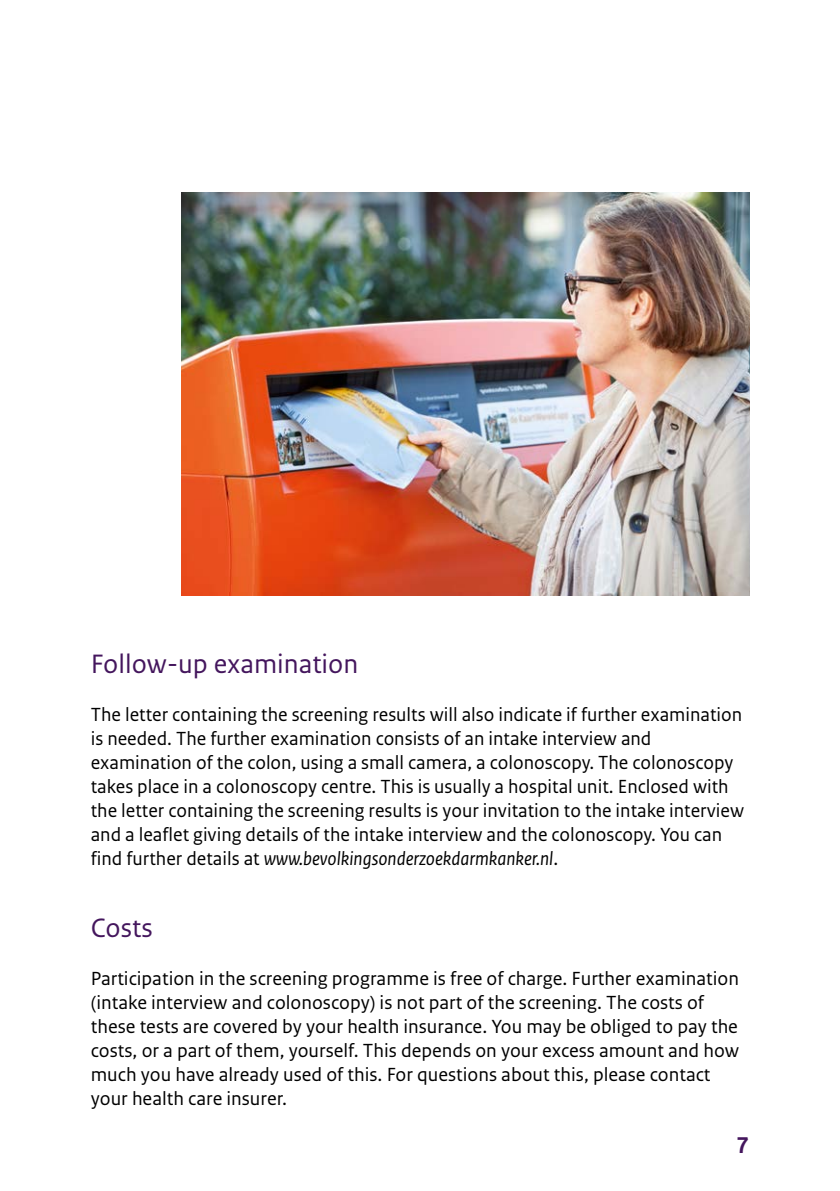
<style>
.page{position:relative;width:840px;height:1191px;background:#fff}
.page>*{position:absolute;margin:0;border:0;box-sizing:border-box;transform-origin:0 0}
._06_RIVM_Alineakop_v{font:28px "Rijksoverheid Sans Text";color:#44165d}
.t1{font:700 24px "Rijksoverheid Sans Text";color:#44165d}
._10_RIVM_Broodtekst{font:20px/24px "Rijksoverheid Sans Text";color:#000}
.s1{font-style:italic}
</style>
<div class="page">
<img style="left:181px;top:193px;width:567px;height:402px">
<p class="_06_RIVM_Alineakop_v" style="left:91px;top:648px;width:269px">Follow-up examination</p>
<p class="_10_RIVM_Broodtekst" style="left:91px;top:703px;width:654px">The letter containing the screening results will also indicate if further examination is needed. The further examination consists of an intake interview and examination of the colon, using a small camera, a colonoscopy. The colonoscopy takes place in a colonoscopy centre. This is usually a hospital unit. Enclosed with the letter containing the screening results is your invitation to the intake interview and a leaflet giving details of the intake interview and the colonoscopy. You can find further details at <span class="s1">www.bevolkingsonderzoekdarmkanker.nl</span>.</p>
<p class="_06_RIVM_Alineakop_v" style="left:91px;top:912px;width:63px">Costs</p>
<p class="_10_RIVM_Broodtekst" style="left:91px;top:967px;width:649px">Participation in the screening programme is free of charge. Further examination (intake interview and colonoscopy) is not part of the screening. The costs of these tests are covered by your health insurance. You may be obliged to pay the costs, or a part of them, yourself. This depends on your excess amount and how much you have already used of this. For questions about this, please contact your health care insurer.</p>
<p class="t1" style="left:736px;top:1131px;width:14px">7</p>
</div>
